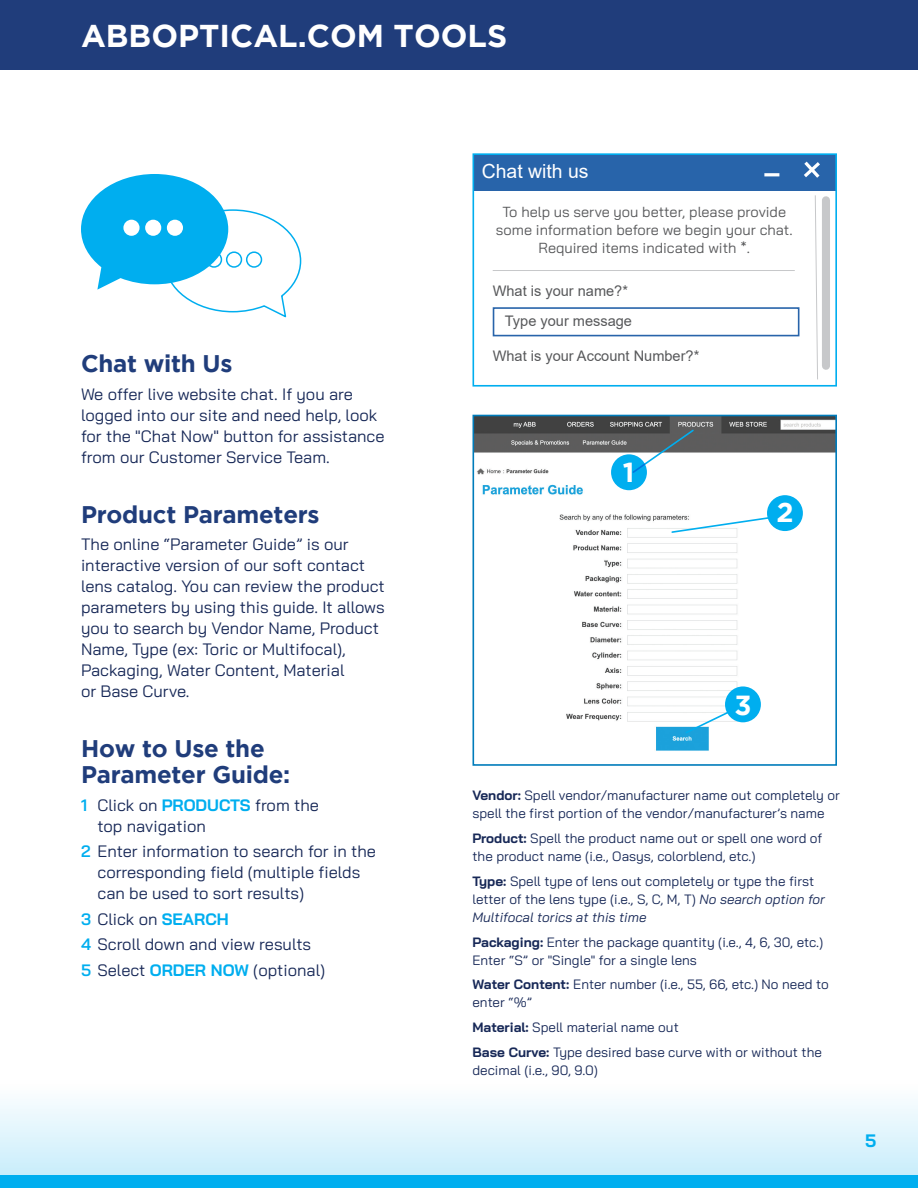
<style>
.page{position:relative;width:918px;height:1188px;background:#fff}
.page>*{position:absolute;margin:0;border:0;box-sizing:border-box;transform-origin:0 0}
.Page_Title{font:700 31.5px "Gotham";color:#fff}
.Page_Title-2{font:700 27.6px "Gotham";color:#fff}
.Page_Subtitle{font:700 24px/25.5px "Gotham";letter-spacing:-.01em;color:#203d7b}
.Numbers_Body_Copy{font:19.5px "Arial";color:#fff}
.Page_Number{font:700 18px "Bai Jamjuree";color:#00aeef}
.Body_Copy{font:16.5px/21px "Bai Jamjuree";color:#172857}
.Numbers_Body_Copy-2{font:16.5px/21px "Bai Jamjuree";color:#172857}
.Numbers_Body_Copy-3{font:14.55px/17.9px "Bai Jamjuree";color:#57585a;text-align:center}
.Numbers_Body_Copy-4{font:14.55px "Arial";color:#57585a}
.Caption_Instructions{font:13.5px/18px "Bai Jamjuree";color:#172857}
.s1{font-weight:600;color:#00aeef}
.s2{font-weight:700;color:#00aeef}
.s3{font-weight:700}
.s4{font-style:italic}
</style>
<div class="page">
<svg style="left:0;top:1101px;width:918px;height:74px;background:#def4fc"></svg>
<div style="left:0;top:1175px;width:918px;height:13px;background:#00aeef"></div>
<svg style="left:81px;top:174px;width:221px;height:144px"></svg>
<div style="left:123px;top:220px;width:17px;height:16px;background:#fff;border-radius:50%"></div>
<div style="left:145px;top:220px;width:16px;height:16px;background:#fff;border-radius:50%"></div>
<div style="left:167px;top:220px;width:16px;height:16px;background:#fff;border-radius:50%"></div>
<img style="left:476px;top:418px;width:358px;height:333px">
<div style="left:473px;top:415px;width:364px;height:351px;border:2px solid #007cbb"></div>
<svg style="left:631px;top:428px;width:64px;height:46px"></svg>
<svg style="left:670px;top:515px;width:110px;height:19px"></svg>
<svg style="left:684px;top:704px;width:59px;height:31px"></svg>
<div style="left:611px;top:454px;width:36px;height:36px;background:#00aeef;border-radius:50%"></div>
<div style="left:725px;top:686px;width:36px;height:36px;background:#00aeef;border-radius:50%"></div>
<div style="left:767px;top:495px;width:36px;height:36px;background:#00aeef;border-radius:50%"></div>
<div style="left:0;top:0;width:918px;height:69px;background:#203d7b"></div>
<div style="left:473px;top:155px;width:363px;height:36px;background:#2864aa"></div>
<div style="left:473px;top:153px;width:364px;height:234px;border:2px solid #00aeef"></div>
<div style="left:822px;top:200px;width:8px;height:166px;background:#c7c8ca"></div>
<hr style="left:764px;top:173px;width:15px;height:3px;background:#fff">
<svg style="left:804px;top:161px;width:16px;height:17px"></svg>
<hr style="left:493px;top:270px;width:302px;height:1px;background:#c7c8ca">
<div style="left:493px;top:307px;width:306px;height:29px;border:2px solid #2864aa"></div>
<svg style="left:814px;top:195px;width:4px;height:185px"></svg>
<p class="Page_Title" style="left:81px;top:17px;width:428px">ABBOPTICAL.COM TOOLS</p>
<p class="Page_Subtitle" style="left:81px;top:350px;width:153px">Chat with Us</p>
<p class="Body_Copy" style="left:81px;top:383px;width:305px">We offer live website chat. If you are logged into our site and need help, look for the "Chat Now" button for assistance from our Customer Service Team.</p>
<p class="Page_Subtitle" style="left:81px;top:501px;width:240px">Product Parameters</p>
<p class="Body_Copy" style="left:81px;top:534px;width:305px">The online “Parameter Guide” is our interactive version of our soft contact lens catalog. You can review the product parameters by using this guide. It allows you to search by Vendor Name, Product Name, Type (ex: Toric or Multifocal), Packaging, Water Content, Material<br>or Base Curve.</p>
<p class="Page_Subtitle" style="left:81px;top:736px;width:211px">How to Use the<br>Parameter Guide:</p>
<p class="Numbers_Body_Copy-2" style="left:98px;top:794px;width:223px;text-indent:-16px"><span class="s1">1</span> Click on <span class="s2">PRODUCTS</span> from the top navigation</p>
<p class="Numbers_Body_Copy-2" style="left:98px;top:841px;width:280px;text-indent:-16px"><span class="s1">2</span> Enter information to search for in the corresponding field (multiple fields can be used to sort results)</p>
<p class="Numbers_Body_Copy-2" style="left:81px;top:908px;width:149px"><span class="s1">3</span> Click on <span class="s2">SEARCH</span></p>
<p class="Numbers_Body_Copy-2" style="left:81px;top:934px;width:232px"><span class="s1">4</span> Scroll down and view results</p>
<p class="Numbers_Body_Copy-2" style="left:81px;top:960px;width:246px"><span class="s1">5</span> Select <span class="s2">ORDER NOW</span> (optional)</p>
<p class="Numbers_Body_Copy" style="left:482px;top:157px;width:108px">Chat with us</p>
<p class="Numbers_Body_Copy-3" style="left:496px;top:203px;width:298px">To help us serve you better, please provide some information before we begin your chat.<br>Required items indicated with *.</p>
<p class="Numbers_Body_Copy-4" style="left:493px;top:281px;width:137px">What is your name?*</p>
<p class="Numbers_Body_Copy-4" style="left:505px;top:311px;width:129px">Type your message</p>
<p class="Numbers_Body_Copy-4" style="left:493px;top:346px;width:208px">What is your Account Number?*</p>
<p class="Page_Title-2" style="left:623px;top:456px;width:13px">1</p>
<p class="Page_Title-2" style="left:777px;top:497px;width:19px">2</p>
<p class="Page_Title-2" style="left:735px;top:689px;width:19px">3</p>
<p class="Caption_Instructions" style="left:472px;top:786px;width:369px"><span class="s3">Vendor:</span> Spell vendor/manufacturer name out completely or spell the first portion of the vendor/manufacturer’s name</p>
<p class="Caption_Instructions" style="left:472px;top:829px;width:351px"><span class="s3">Product:</span> Spell the product name out or spell one word of the product name (i.e., Oasys, colorblend, etc.)</p>
<p class="Caption_Instructions" style="left:472px;top:872px;width:354px"><span class="s3">Type:</span> Spell type of lens out completely or type the first letter of the lens type (i.e., S, C, M, T) <span class="s4">No search option for<br>Multifocal torics at this time</span></p>
<p class="Caption_Instructions" style="left:472px;top:933px;width:352px"><span class="s3">Packaging:</span> Enter the package quantity (i.e., 4, 6, 30, etc.)<br>Enter “S” or "Single" for a single lens</p>
<p class="Caption_Instructions" style="left:472px;top:975px;width:358px"><span class="s3">Water Content:</span> Enter number (i.e., 55, 66, etc.) No need to enter “%”</p>
<p class="Caption_Instructions" style="left:472px;top:1018px;width:208px"><span class="s3">Material:</span> Spell material name out</p>
<p class="Caption_Instructions" style="left:472px;top:1043px;width:351px"><span class="s3">Base Curve:</span> Type desired base curve with or without the decimal (i.e., 90, 9.0)</p>
<p class="Page_Number" style="left:865px;top:1131px;width:13px">5</p>
</div>
